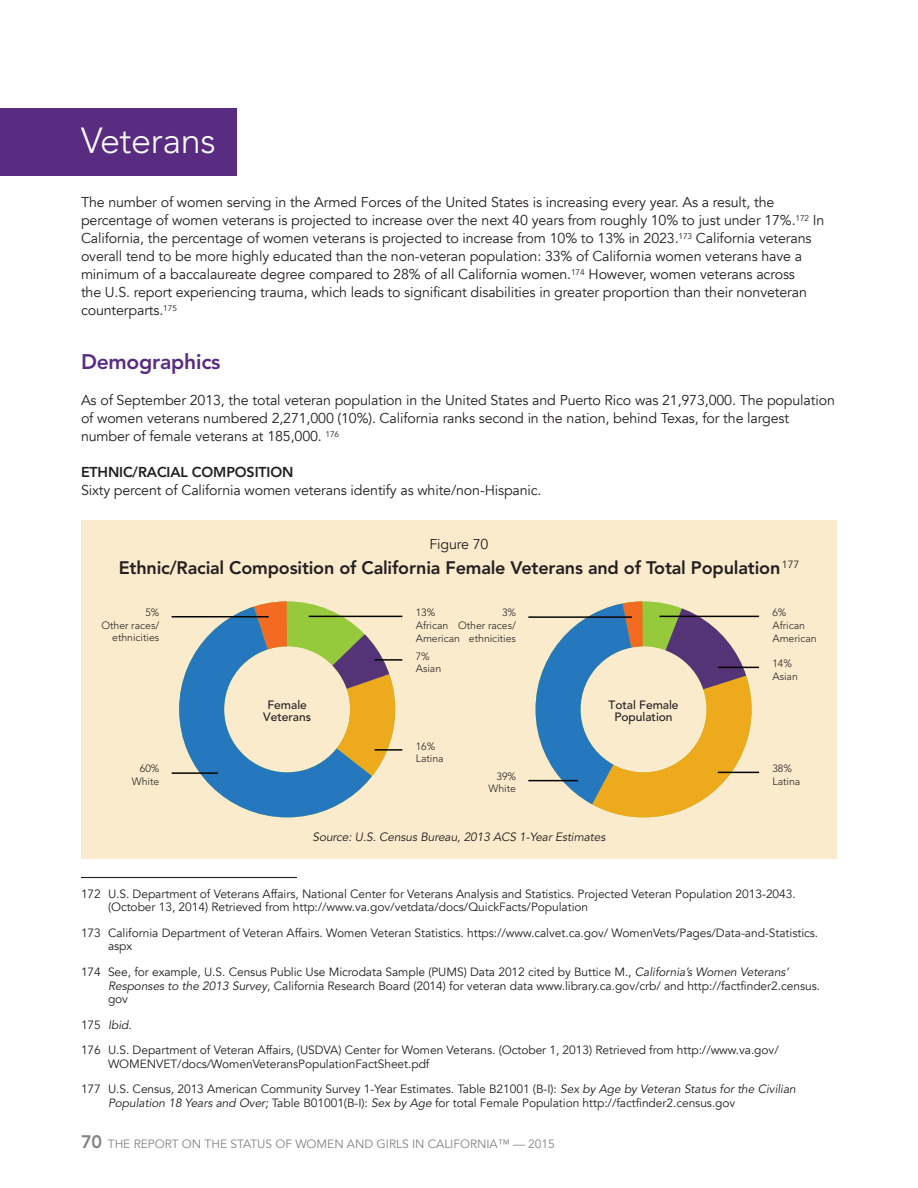
<style>
.page{position:relative;width:918px;height:1188px;background:#fff}
.page>*{position:absolute;margin:0;border:0;box-sizing:border-box;transform-origin:0 0}
.RSWG_heading_1_style{font:300 36px "Avenir";letter-spacing:-.01em;color:#fff}
.RSWG_heading_2_style{font:800 21px "Avenir";letter-spacing:-.01em;color:#592c82}
.RSWG_chart_2_Heading{font:800 18px "Avenir";letter-spacing:-.01em;color:#231f20}
.RSWG_footnote_style{font:14.25px/18px "Avenir";letter-spacing:-.01em;color:#231f20}
.RSWG_heading_3_style{font:800 14.25px "Avenir";letter-spacing:-.01em;color:#231f20}
.RSWG_chart_1_Figure{font:14.25px "Avenir";letter-spacing:-.01em;color:#231f20}
.RSWG_footnote_style-2{font:12px/13.5px "Avenir";letter-spacing:-.005em;color:#231f20}
.t1{font:12px "Avenir";letter-spacing:-.005em;color:#808285}
.RSWG_chart_3_Notes_a{font:italic 12px "Avenir";letter-spacing:-.01em;color:#231f20}
.t2{font:500 12px/12px "Avenir LT Std";letter-spacing:-.005em;color:#231f20;text-align:center}
.RSWG_footnote_style-3{font:italic 12px "Avenir";color:#231f20}
.t3{font:300 10.5px/12.6px "Avenir LT Std";letter-spacing:-.005em;color:#231f20}
.s1{font-style:italic}
.s2{font-style:normal}
.s3{font-weight:800;font-size:18px}
</style>
<div class="page">
<div style="left:0;top:108px;width:237px;height:68px;background:#592c82"></div>
<div style="left:81px;top:520px;width:756px;height:339px;background:#faebcd"></div>
<hr style="left:81px;top:877px;width:216px;height:1px;background:#231f20">
<svg style="left:536px;top:601px;width:216px;height:216px"></svg>
<hr style="left:718px;top:772px;width:41px;height:1px;background:#040503">
<hr style="left:718px;top:667px;width:41px;height:1px;background:#040503">
<hr style="left:660px;top:616px;width:99px;height:1px;background:#040503">
<hr style="left:528px;top:780px;width:50px;height:1px;background:#040503">
<hr style="left:528px;top:616px;width:104px;height:2px;background:#040503">
<svg style="left:179px;top:610px;width:162px;height:207px;fill:#2578bd"></svg>
<svg style="left:244px;top:601px;width:151px;height:202px"></svg>
<hr style="left:375px;top:749px;width:27px;height:2px;background:#040503">
<hr style="left:375px;top:659px;width:27px;height:2px;background:#040503">
<hr style="left:309px;top:616px;width:93px;height:1px;background:#040503">
<hr style="left:172px;top:772px;width:46px;height:2px;background:#040503">
<hr style="left:172px;top:616px;width:97px;height:2px;background:#040503">
<p class="RSWG_heading_1_style" style="left:81px;top:120px;width:136px">Veterans</p>
<p class="RSWG_footnote_style" style="left:81px;top:194px;width:745px">The number of women serving in the Armed Forces of the United States is increasing every year. As a result, the percentage of women veterans is projected to increase over the next 40 years from roughly 10% to just under 17%.<sup>172</sup> In California, the percentage of women veterans is projected to increase from 10% to 13% in 2023.<sup>173</sup> California veterans overall tend to be more highly educated than the non-veteran population: 33% of California women veterans have a minimum of a baccalaureate degree compared to 28% of all California women.<sup>174</sup> However, women veterans across<br>the U.S. report experiencing trauma, which leads to significant disabilities in greater proportion than their nonveteran counterparts.<sup>175</sup></p>
<p class="RSWG_heading_2_style" style="left:81px;top:350px;width:141px">Demographics</p>
<p class="RSWG_footnote_style" style="left:81px;top:392px;width:755px">As of September 2013, the total veteran population in the United States and Puerto Rico was 21,973,000. The population of women veterans numbered 2,271,000 (10%). California ranks second in the nation, behind Texas, for the largest number of female veterans at 185,000. <sup>176</sup></p>
<p class="RSWG_heading_3_style" style="left:81px;top:464px;width:214px">ETHNIC/RACIAL COMPOSITION</p>
<p class="RSWG_footnote_style" style="left:81px;top:482px;width:462px">Sixty percent of California women veterans identify as white/non-Hispanic.</p>
<p class="RSWG_chart_1_Figure" style="left:429px;top:536px;width:61px">Figure 70</p>
<p class="RSWG_chart_2_Heading" style="left:119px;top:557px;width:682px">Ethnic/Racial Composition of California Female Veterans and of Total Population <sup>177</sup></p>
<p class="t3" style="left:101px;top:606px;width:60px;text-align:right">5%<br>Other races/ ethnicities</p>
<p class="t3" style="left:132px;top:763px;width:29px;text-align:right">60%<br>White</p>
<p class="t3" style="left:416px;top:607px;width:46px">13%<br>African<br>American</p>
<p class="t3" style="left:458px;top:607px;width:60px;text-align:right">3%<br>Other races/ ethnicities</p>
<p class="t2" style="left:263px;top:700px;width:49px">Female<br>Veterans</p>
<p class="t3" style="left:416px;top:650px;width:27px">7%<br>Asian</p>
<p class="t3" style="left:416px;top:740px;width:29px">16%<br>Latina</p>
<p class="t3" style="left:489px;top:770px;width:29px;text-align:right">39%<br>White</p>
<p class="t2" style="left:609px;top:700px;width:72px">Total Female<br>Population</p>
<p class="RSWG_chart_3_Notes_a" style="left:313px;top:830px;width:294px">Source: U.S. Census Bureau, 2013 ACS 1-Year Estimates</p>
<p class="t3" style="left:773px;top:607px;width:46px">6%<br>African<br>American</p>
<p class="t3" style="left:773px;top:658px;width:27px">14%<br>Asian</p>
<p class="t3" style="left:773px;top:763px;width:29px">38%<br>Latina</p>
<p class="RSWG_footnote_style-2" style="left:108px;top:887px;width:689px;text-indent:-27px">172 U.S. Department of Veterans Affairs, National Center for Veterans Analysis and Statistics. Projected Veteran Population 2013-2043. (October 13, 2014) Retrieved from http://www.va.gov/vetdata/docs/QuickFacts/Population</p>
<p class="RSWG_footnote_style-2" style="left:108px;top:926px;width:712px;text-indent:-27px">173 California Department of Veteran Affairs. Women Veteran Statistics. https://www.calvet.ca.gov/ WomenVets/Pages/Data-and-Statistics. aspx</p>
<p class="RSWG_footnote_style-2" style="left:108px;top:965px;width:714px;text-indent:-27px">174 See, for example, U.S. Census Public Use Microdata Sample (PUMS) Data 2012 cited by Buttice M., <span class="s1">California’s Women Veterans’<br>Responses to the 2013 Survey</span>, California Research Board (2014) for veteran data www.library.ca.gov/crb/ and http://factfinder2.census. gov</p>
<p class="RSWG_footnote_style-3" style="left:81px;top:1018px;width:52px"><span class="s2">175</span> Ibid.</p>
<p class="RSWG_footnote_style-2" style="left:108px;top:1044px;width:672px;text-indent:-27px">176 U.S. Department of Veteran Affairs, (USDVA) Center for Women Veterans. (October 1, 2013) Retrieved from http://www.va.gov/<br>WOMENVET/docs/WomenVeteransPopulationFactSheet.pdf</p>
<p class="RSWG_footnote_style-2" style="left:108px;top:1083px;width:689px;text-indent:-27px">177 U.S. Census, 2013 American Community Survey 1-Year Estimates. Table B21001 (B-I): <span class="s1">Sex by Age by Veteran Status for the Civilian<br>Population 18 Years and Over;</span> Table B01001(B-I): <span class="s1">Sex by Age</span> for total Female Population http://factfinder2.census.gov</p>
<p class="t1" style="left:81px;top:1136px;width:475px"><span class="s3">70</span> THE REPORT ON THE STATUS OF WOMEN AND GIRLS IN CALIFORNIA™ — 2015</p>
</div>
